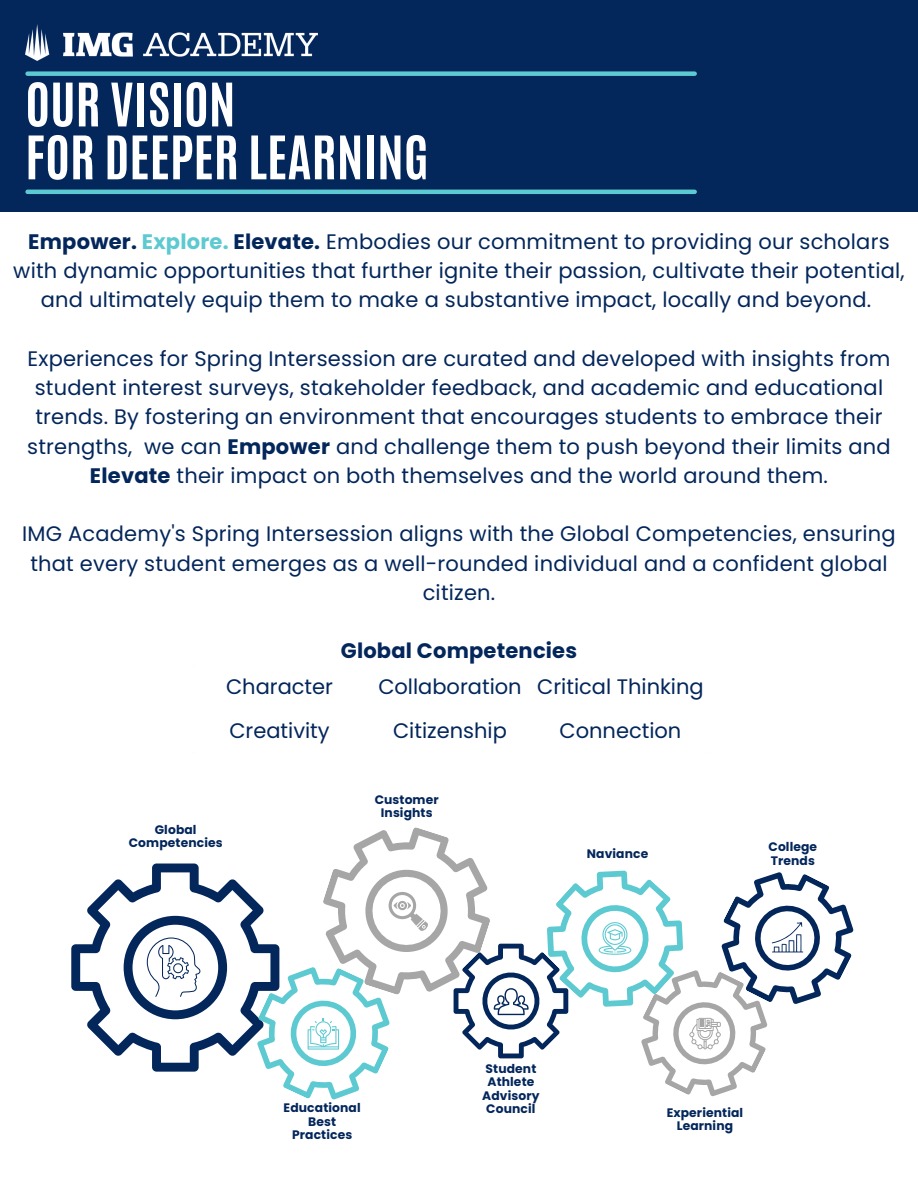
<style>
.page{position:relative;width:918px;height:1188px;background:#fff}
.page>*{position:absolute;margin:0;border:0;box-sizing:border-box;transform-origin:0 0}
.t1{font:700 51px "Antonio";color:#fff}
.t2{font:21px/29.2px "Poppins";letter-spacing:.01em;color:#03265b;text-align:center}
.t3{font:700 21px "Poppins";letter-spacing:.01em;color:#03265b}
.t4{font:700 12.3px/13.4px "Poppins";letter-spacing:.01em;color:#03265b;text-align:center}
.s1{font-weight:700}
.s2{font-weight:700;color:#5dcad1}
</style>
<div class="page">
<svg style="left:71px;top:827px;width:783px;height:273px"></svg>
<div style="left:0;top:0;width:918px;height:212px;background:#03265b"></div>
<hr style="left:28px;top:190px;width:667px;height:4px;background:#5dcad1">
<div style="left:28px;top:71px;width:667px;height:5px;background:#5dcad1"></div>
<img style="left:25px;top:25px;width:293px;height:36px">
<p class="t1" style="left:25px;top:68px;width:212px">OUR VISION</p>
<p class="t1" style="left:25px;top:121px;width:405px">FOR DEEPER LEARNING</p>
<p class="t2" style="left:13px;top:227px;width:893px"><span class="s1">Empower.</span> <span class="s2">Explore.</span> <span class="s1">Elevate.</span> Embodies our commitment to providing our scholars with dynamic opportunities that further ignite their passion, cultivate their potential, and ultimately equip them to make a substantive impact, locally and beyond.</p>
<p class="t2" style="left:27px;top:344px;width:865px">Experiences for Spring Intersession are curated and developed with insights from student interest surveys, stakeholder feedback, and academic and educational trends. By fostering an environment that encourages students to embrace their strengths, we can <span class="s1">Empower</span> and challenge them to push beyond their limits and <span class="s1">Elevate</span> their impact on both themselves and the world around them.</p>
<p class="t2" style="left:22px;top:519px;width:875px">IMG Academy's Spring Intersession aligns with the Global Competencies, ensuring that every student emerges as a well-rounded individual and a confident global citizen.</p>
<p class="t3" style="left:341px;top:636px;width:238px">Global Competencies</p>
<p class="t2" style="left:226px;top:673px;width:108px">Character</p>
<p class="t2" style="left:378px;top:673px;width:145px">Collaboration</p>
<p class="t2" style="left:537px;top:673px;width:168px">Critical Thinking</p>
<p class="t2" style="left:229px;top:716px;width:102px">Creativity</p>
<p class="t2" style="left:393px;top:716px;width:115px">Citizenship</p>
<p class="t2" style="left:560px;top:716px;width:123px">Connection</p>
<p class="t4" style="left:129px;top:823px;width:95px">Global<br>Competencies</p>
<p class="t4" style="left:375px;top:793px;width:66px">Customer</p>
<p class="t4" style="left:381px;top:806px;width:53px">Insights</p>
<p class="t4" style="left:587px;top:847px;width:63px">Naviance</p>
<p class="t4" style="left:769px;top:840px;width:50px;text-align:left">College<br>Trends</p>
<p class="t4" style="left:284px;top:1101px;width:79px">Educational<br>Best<br>Practices</p>
<p class="t4" style="left:486px;top:1062px;width:52px">Student</p>
<p class="t4" style="left:488px;top:1076px;width:48px">Athlete</p>
<p class="t4" style="left:482px;top:1089px;width:59px">Advisory<br>Council</p>
<p class="t4" style="left:667px;top:1106px;width:78px">Experiential<br>Learning</p>
</div>
